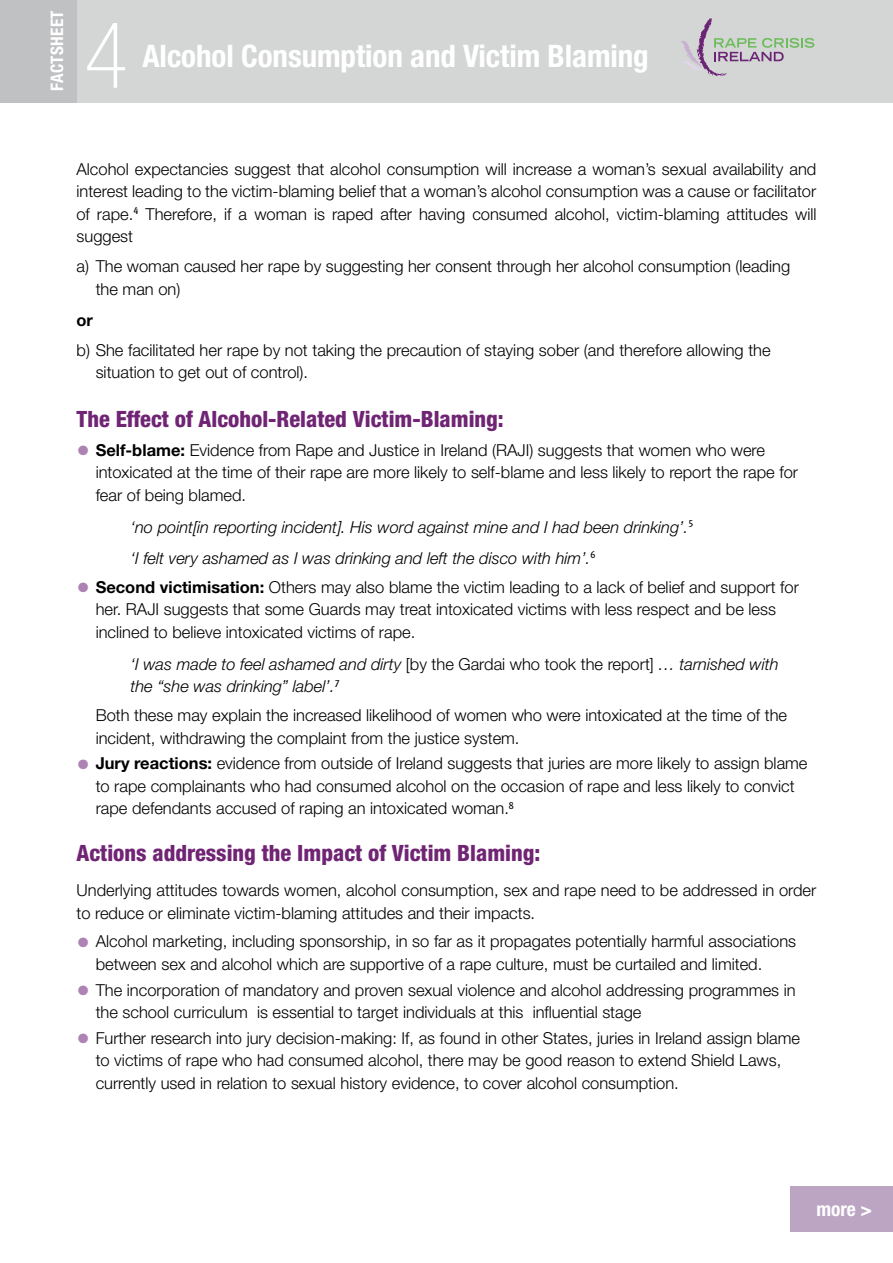
<style>
.page{position:relative;width:893px;height:1263px;background:#fff}
.page>*{position:absolute;margin:0;border:0;box-sizing:border-box;transform-origin:0 0}
.t1{font:100 condensed 91.5px "Helvetica Neue";color:#fff}
.t2{font:700 condensed 31.05px "Helvetica Neue";letter-spacing:-.005em;color:#fff}
.t3{font:800 condensed 22.5px "Helvetica Neue";color:#702474}
.t4{font:700 condensed 19.5px "Helvetica Neue";color:#fff}
.t5{font:700 condensed 17.25px "Helvetica Neue";letter-spacing:.015em;color:#fff}
.t6{font:300 16.5px/22.5px "Helvetica Neue";color:#000}
.t7{font:italic 300 16.5px/31px "Helvetica Neue";color:#000}
.t8{font:700 16.5px "Helvetica Neue";color:#000}
.s1{font-size:27px;color:#ac83b2}
.s2{font-weight:700}
.s3{font-style:normal}
</style>
<div class="page">
<div style="left:0;top:0;width:893px;height:103px;background:#d4d6d6"></div>
<svg style="left:681px;top:18px;width:133px;height:58px"></svg>
<div style="left:0;top:0;width:77px;height:103px;background:#c0c1c2"></div>
<div style="left:791px;top:1186px;width:102px;height:45px;background:#bca5c3"></div>
<p class="t5" style="left:47px;top:91px;width:82px;rotate:-90deg">FACTSHEET</p>
<h1 class="t1" style="left:84px;top:4px;width:45px">4</h1>
<h2 class="t2" style="left:142px;top:37px;width:508px">Alcohol Consumption and Victim Blaming</h2>
<p class="t6" style="left:76px;top:157px;width:741px;text-align:justify">Alcohol expectancies suggest that alcohol consumption will increase a woman’s sexual availability and interest leading to the victim-blaming belief that a woman’s alcohol consumption was a cause or facilitator of rape.<sup>4</sup> Therefore, if a woman is raped after having consumed alcohol, victim-blaming attitudes will suggest</p>
<p class="t6" style="left:96px;top:255px;width:696px;text-indent:-19px">a) The woman caused her rape by suggesting her consent through her alcohol consumption (leading the man on)</p>
<p class="t8" style="left:77px;top:309px;width:18px">or</p>
<p class="t6" style="left:96px;top:338px;width:676px;text-indent:-19px">b) She facilitated her rape by not taking the precaution of staying sober (and therefore allowing the situation to get out of control).</p>
<h3 class="t3" style="left:77px;top:405px;width:429px">The Effect of Alcohol-Related Victim-Blaming:</h3>
<p class="t6" style="left:96px;top:438px;width:704px;text-indent:-19px"><span class="s1">•</span> <span class="s2">Self-blame:</span> Evidence from Rape and Justice in Ireland (RAJI) suggests that women who were intoxicated at the time of their rape are more likely to self-blame and less likely to report the rape for fear of being blamed.</p>
<p class="t7" style="left:131px;top:511px;width:564px">‘no point[in reporting incident]. His word against mine and I had been drinking’.<sup>5 </sup>‘I felt very ashamed as I was drinking and left the disco with him’.<sup>6</sup></p>
<p class="t6" style="left:96px;top:575px;width:705px;text-indent:-19px"><span class="s1">•</span> <span class="s2">Second victimisation:</span> Others may also blame the victim leading to a lack of belief and support for her. RAJI suggests that some Guards may treat intoxicated victims with less respect and be less inclined to believe intoxicated victims of rape.</p>
<p class="t7" style="left:131px;top:652px;width:649px;line-height:22.5px">‘I was made to feel ashamed and dirty <span class="s3">[by the Gardai who took the report]</span> … tarnished with the “she was drinking” label’.<sup>7</sup></p>
<p class="t6" style="left:96px;top:703px;width:693px">Both these may explain the increased likelihood of women who were intoxicated at the time of the incident, withdrawing the complaint from the justice system.</p>
<p class="t6" style="left:96px;top:752px;width:713px;text-indent:-19px"><span class="s1">•</span> <span class="s2">Jury reactions:</span> evidence from outside of Ireland suggests that juries are more likely to assign blame to rape complainants who had consumed alcohol on the occasion of rape and less likely to convict rape defendants accused of raping an intoxicated woman.<sup>8</sup></p>
<h3 class="t3" style="left:77px;top:839px;width:465px">Actions addressing the Impact of Victim Blaming:</h3>
<p class="t6" style="left:76px;top:878px;width:741px">Underlying attitudes towards women, alcohol consumption, sex and rape need to be addressed in order to reduce or eliminate victim-blaming attitudes and their impacts.</p>
<p class="t6" style="left:96px;top:930px;width:702px;text-indent:-19px"><span class="s1">•</span> Alcohol marketing, including sponsorship, in so far as it propagates potentially harmful associations between sex and alcohol which are supportive of a rape culture, must be curtailed and limited.</p>
<p class="t6" style="left:96px;top:978px;width:701px;text-indent:-19px"><span class="s1">•</span> The incorporation of mandatory and proven sexual violence and alcohol addressing programmes in the school curriculum is essential to target individuals at this influential stage</p>
<p class="t6" style="left:96px;top:1026px;width:706px;text-indent:-19px"><span class="s1">•</span> Further research into jury decision-making: If, as found in other States, juries in Ireland assign blame to victims of rape who had consumed alcohol, there may be good reason to extend Shield Laws, currently used in relation to sexual history evidence, to cover alcohol consumption.</p>
<p class="t4" style="left:816px;top:1197px;width:57px">more &gt;</p>
</div>
